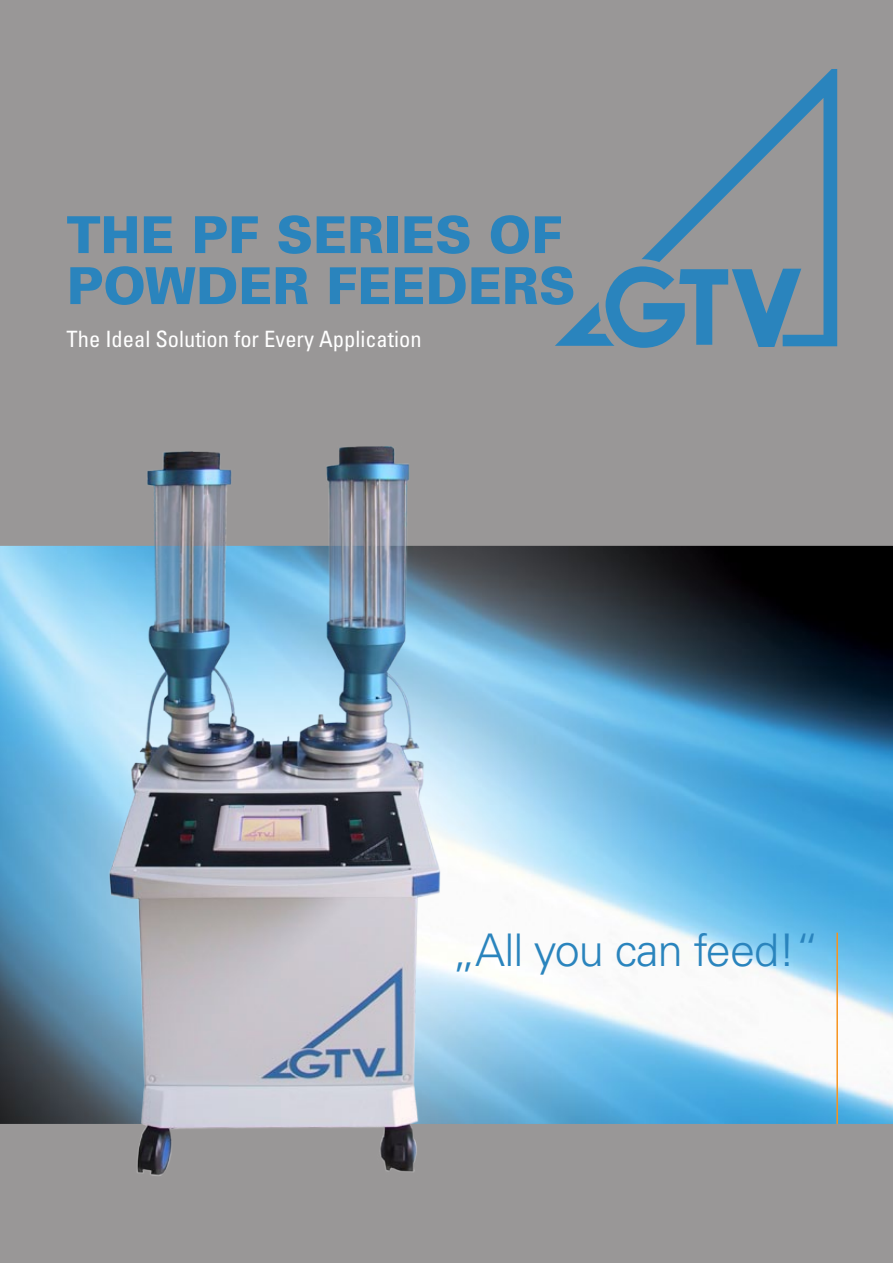
<style>
.page{position:relative;width:893px;height:1263px;background:#999797}
.page>*{position:absolute;margin:0;border:0;box-sizing:border-box;transform-origin:0 0}
.t1{font:900 51px/51px "Univers LT Std";color:#2a84bd}
.t2{font:300 45px "Univers LT Std";letter-spacing:-.02em;color:#2a84bd}
.t3{font:condensed 22.5px "Univers LT Std";color:#fff}
</style>
<div class="page">
<img style="left:0;top:546px;width:893px;height:578px">
<svg style="left:642px;top:69px;width:195px;height:277px"></svg>
<svg style="left:555px;top:266px;width:246px;height:82px"></svg>
<hr style="left:836px;top:933px;width:2px;height:191px;background:#f7941e">
<img style="left:21px;top:446px;width:632px;height:730px">
<h1 class="t1" style="left:67px;top:209px;width:510px">THE PF SERIES OF<br>POWDER FEEDERS</h1>
<p class="t3" style="left:67px;top:324px;width:356px">The Ideal Solution for Every Application</p>
<h2 class="t2" style="left:451px;top:923px;width:370px">„All you can feed!“</h2>
</div>
